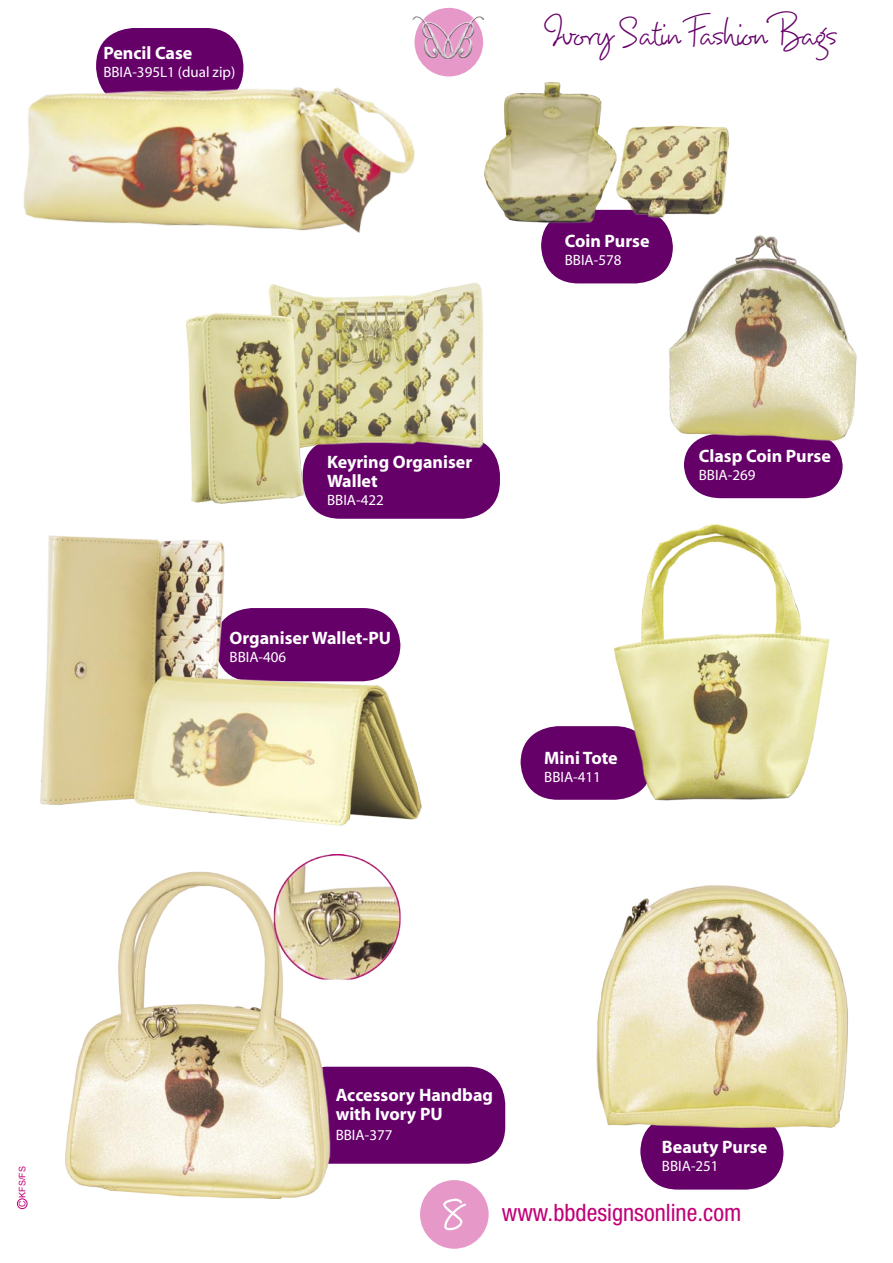
<style>
.page{position:relative;width:893px;height:1263px;background:#fff}
.page>*{position:absolute;margin:0;border:0;box-sizing:border-box;transform-origin:0 0}
.t1{font:61.5px "Dartangnon ITC";color:#fff}
.t2{font:37.5px "Dartangnon ITCTT";color:#650069}
.t3{font:condensed 24px "Helvetica Neue";color:#c10077}
.t4{font:700 18px "Myriad";color:#fff}
.t5{font:15px "Myriad";color:#fff}
.t6{font:9px "Arial";color:#c10077}
</style>
<div class="page">
<div style="left:17px;top:1198px;width:10px;height:11px;border:1px solid #c10077;border-radius:50%"></div>
<div style="left:414px;top:7px;width:70px;height:70px;background:#e699c9;border-radius:50%"></div>
<div style="left:413px;top:6px;width:72px;height:72px;border:2px solid #fff;border-radius:50%"></div>
<img style="left:413px;top:15px;width:70px;height:44px">
<div style="left:419px;top:1179px;width:70px;height:70px;background:#e699c9;border-radius:50%"></div>
<div style="left:418px;top:1178px;width:72px;height:72px;border:2px solid #fff;border-radius:50%"></div>
<svg style="left:684px;top:452px;width:159px;height:47px;background:#721676"></svg>
<img style="left:669px;top:235px;width:188px;height:217px">
<svg style="left:403px;top:1066px;width:103px;height:98px;background:#701273"></svg>
<img style="left:66px;top:854px;width:337px;height:344px">
<svg style="left:640px;top:1133px;width:144px;height:57px;background:#721676"></svg>
<img style="left:596px;top:885px;width:252px;height:248px">
<svg style="left:96px;top:28px;width:148px;height:36px;background:#761c79"></svg>
<img style="left:23px;top:64px;width:414px;height:169px">
<svg style="left:541px;top:234px;width:134px;height:50px;background:#761c79"></svg>
<img style="left:484px;top:82px;width:245px;height:152px">
<svg style="left:520px;top:726px;width:72px;height:74px;background:#771e7a"></svg>
<img style="left:592px;top:523px;width:238px;height:278px">
<svg style="left:312px;top:449px;width:188px;height:70px"></svg>
<img style="left:40px;top:509px;width:389px;height:317px">
<img style="left:186px;top:283px;width:305px;height:224px">
<p class="t4" style="left:103px;top:44px;width:91px">Pencil Case</p>
<p class="t5" style="left:103px;top:65px;width:133px">BBIA-395L1 (dual zip)</p>
<p class="t2" style="left:546px;top:9px;width:291px">Ivory Satin Fashion Bags</p>
<p class="t4" style="left:565px;top:232px;width:86px">Coin Purse</p>
<p class="t5" style="left:565px;top:253px;width:58px">BBIA-578</p>
<p class="t4" style="left:327px;top:452px;width:147px">Keyring Organiser</p>
<p class="t4" style="left:327px;top:472px;width:52px">Wallet</p>
<p class="t5" style="left:327px;top:493px;width:58px">BBIA-422</p>
<p class="t4" style="left:230px;top:629px;width:163px">Organiser Wallet-PU</p>
<p class="t5" style="left:230px;top:650px;width:58px">BBIA-406</p>
<p class="t4" style="left:544px;top:748px;width:75px">Mini Tote</p>
<p class="t5" style="left:544px;top:769px;width:58px">BBIA-411</p>
<p class="t4" style="left:699px;top:446px;width:134px">Clasp Coin Purse</p>
<p class="t5" style="left:699px;top:467px;width:58px">BBIA-269</p>
<p class="t6" style="left:16px;top:1207px;width:42px;rotate:-90deg">C KFS/FS</p>
<p class="t4" style="left:336px;top:1085px;width:159px">Accessory Handbag</p>
<p class="t4" style="left:336px;top:1105px;width:109px">with Ivory PU</p>
<p class="t5" style="left:336px;top:1127px;width:58px">BBIA-377</p>
<p class="t4" style="left:662px;top:1138px;width:107px">Beauty Purse</p>
<p class="t5" style="left:662px;top:1159px;width:58px">BBIA-251</p>
<p class="t1" style="left:441px;top:1171px;width:26px">8</p>
<p class="t3" style="left:502px;top:1199px;width:241px">www.bbdesignsonline.com</p>
</div>
